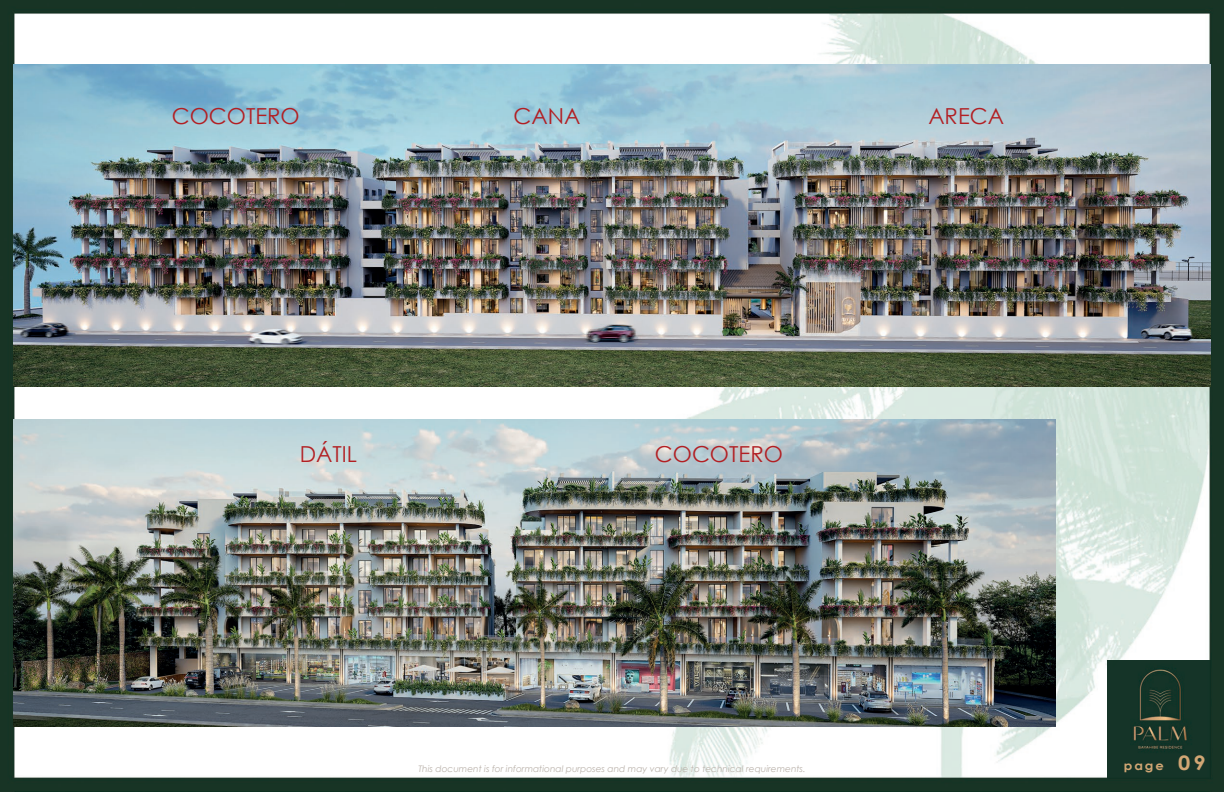
<style>
.page{position:relative;width:1224px;height:792px;background:#fff}
.page>*{position:absolute;margin:0;border:0;box-sizing:border-box;transform-origin:0 0}
.t1{font:22px "Century Gothic";color:#b21f23}
.t2{font:700 12px "Century Gothic";color:#d1a674;scale:1.09 1}
.t3{font:italic 9px "Century Gothic";color:#bab2aa}
.s1{font-size:20px}
</style>
<div class="page">
<img style="left:0;top:0;width:1224px;height:792px">
<img style="left:13px;top:420px;width:1043px;height:307px">
<img style="left:13px;top:64px;width:1198px;height:323px">
<img style="left:1108px;top:661px;width:102px;height:118px">
<h1 class="t1" style="left:172px;top:101px;width:129px">COCOTERO</h1>
<h1 class="t1" style="left:513px;top:101px;width:68px">CANA</h1>
<h1 class="t1" style="left:928px;top:101px;width:77px">ARECA</h1>
<h1 class="t1" style="left:300px;top:439px;width:59px">DÁTIL</h1>
<h1 class="t1" style="left:655px;top:439px;width:129px">COCOTERO</h1>
<p class="t3" style="left:418px;top:762px;width:389px">This document is for informational purposes and may vary due to technical requirements.</p>
<h2 class="t2" style="left:1124px;top:756px;width:76px">page <span class="s1">09</span></h2>
</div>
